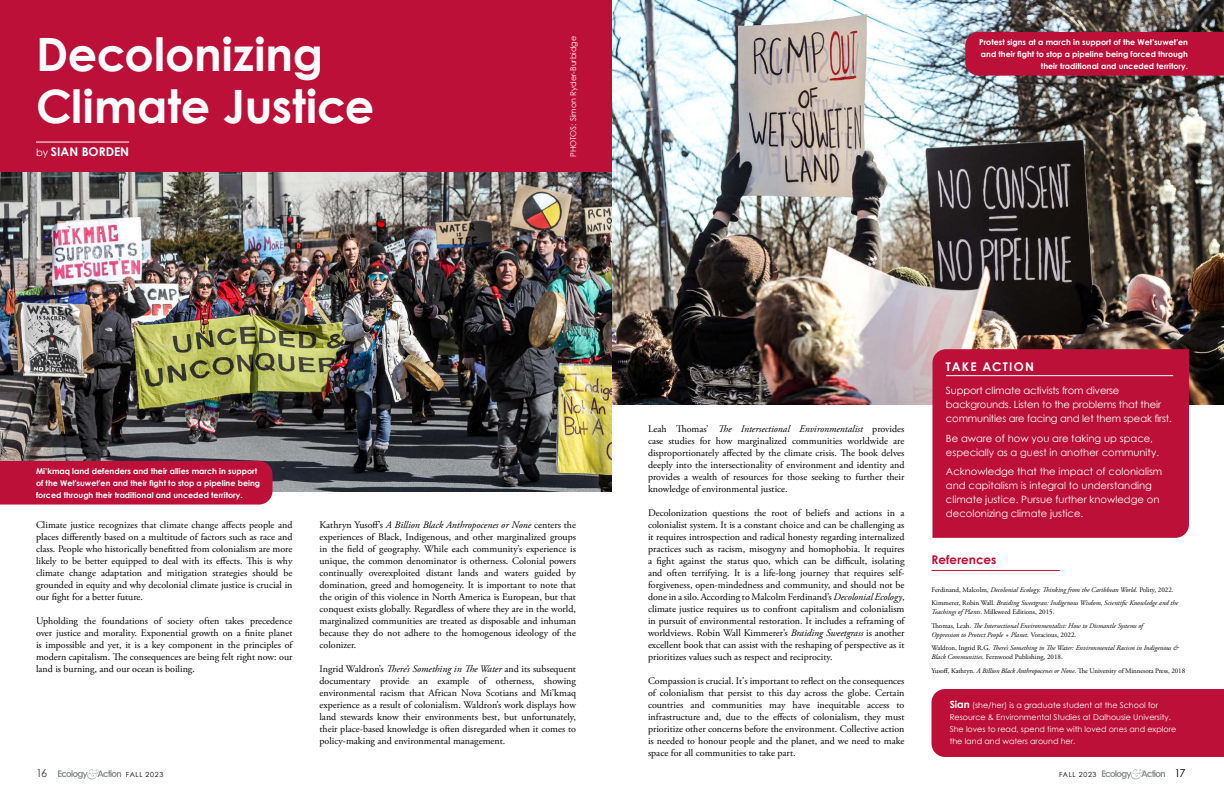
<style>
.page{position:relative;width:1224px;height:792px;background:#fff}
.page>*{position:absolute;margin:0;border:0;box-sizing:border-box;transform-origin:0 0}
.Article_Titles{font:700 46px/52px "Century Gothic";letter-spacing:-.005em;color:#fff}
.Article_Byline{font:700 12px "Century Gothic";color:#fff}
.Take_Action_Title{font:700 12px "Century Gothic";letter-spacing:.1em;color:#fff}
.Article_SubHeaders{font:700 12px "Century Gothic";color:#bd1039}
.t1{font:11px "Century Gothic";color:#414042}
.t2{font:11px "Century Gothic";color:#000}
.t3{font:10px/12px "Adobe Garamond Pro";color:#000;text-align:justify}
.Article_Box_out{font:10px/14px "Century Gothic";color:#fff}
.Artwork_Credit{font:700 8px/12px "Century Gothic";color:#fff;text-align:right}
.Article_Bio{font:8px/12px "Century Gothic";color:#fff}
.Artwork_Credit-2{font:8px "Century Gothic";color:#fff}
.Article_Footnotes{font:italic 7px/9px "Adobe Garamond Pro";color:#000}
.Article_Footnotes-2{font:7px "Adobe Garamond Pro";letter-spacing:-.01em;color:#000}
.t4{font:7px "Century Gothic";letter-spacing:.095em;color:#000}
.s1{font-weight:400;font-size:10px}
.s2{font-style:italic}
.s3{font-style:normal}
.s4{font-weight:700;font-size:10px}
</style>
<div class="page">
<div style="left:0;top:0;width:612px;height:172px;background:#bd1039"></div>
<img style="left:0;top:172px;width:612px;height:320px">
<img style="left:612px;top:0;width:612px;height:405px">
<svg style="left:58px;top:769px;width:63px;height:10px"></svg>
<svg style="left:1102px;top:769px;width:63px;height:10px"></svg>
<hr style="left:36px;top:142px;width:93px;height:1px;background:#fff">
<div style="left:932px;top:689px;width:292px;height:68px;background:#bd1039"></div>
<div style="left:932px;top:349px;width:257px;height:189px;background:#bd1039"></div>
<hr style="left:946px;top:375px;width:227px;height:1px;background:#fff">
<hr style="left:932px;top:570px;width:128px;height:1px;background:#bd1039">
<div style="left:965px;top:32px;width:259px;height:44px;background:#bd1039"></div>
<div style="left:0;top:461px;width:272px;height:44px;background:#bd1039"></div>
<p class="Article_Titles" style="left:36px;top:27px;width:340px">Decolonizing<br>Climate Justice</p>
<p class="Article_Byline" style="left:36px;top:144px;width:95px"><span class="s1">by</span> SIAN BORDEN</p>
<p class="Artwork_Credit-2" style="left:568px;top:157px;width:123px;rotate:-90deg">PHOTOS: Simon Ryder-Burbidge</p>
<p class="Artwork_Credit" style="left:979px;top:36px;width:210px">Protest signs at a march in support of the Wet'suwet'en and their fight to stop a pipeline being forced through their traditional and unceded territory.</p>
<p class="Artwork_Credit" style="left:36px;top:465px;width:226px;text-align:left">Mi’kmaq land defenders and their allies march in support of the Wet'suwet'en and their fight to stop a pipeline being forced through their traditional and unceded territory.</p>
<p class="t3" style="left:36px;top:519px;width:258px">Climate justice recognizes that climate change affects people and places differently based on a multitude of factors such as race and class. People who historically benefitted from colonialism are more likely to be better equipped to deal with its effects. This is why climate change adaptation and mitigation strategies should be grounded in equity and why decolonial climate justice is crucial in our fight for a better future.</p>
<p class="t3" style="left:36px;top:615px;width:258px">Upholding the foundations of society often takes precedence over justice and morality. Exponential growth on a finite planet is impossible and yet, it is a key component in the principles of modern capitalism. The consequences are being felt right now: our land is burning, and our ocean is boiling.</p>
<p class="t3" style="left:320px;top:519px;width:258px">Kathryn Yusoff’s <span class="s2">A Billion Black Anthropocenes or None</span> centers the experiences of Black, Indigenous, and other marginalized groups in the field of geography. While each community’s experience is unique, the common denominator is otherness. Colonial powers continually overexploited distant lands and waters guided by domination, greed and homogeneity. It is important to note that the origin of this violence in North America is European, but that conquest exists globally. Regardless of where they are in the world, marginalized communities are treated as disposable and inhuman because they do not adhere to the homogenous ideology of the colonizer.</p>
<p class="t3" style="left:320px;top:663px;width:258px">Ingrid Waldron’s <span class="s2">There’s Something in The Water</span> and its subsequent documentary provide an example of otherness, showing environmental racism that African Nova Scotians and Mi’kmaq experience as a result of colonialism. Waldron’s work displays how land stewards know their environments best, but unfortunately, their place-based knowledge is often disregarded when it comes to policy-making and environmental management.</p>
<p class="t3" style="left:648px;top:423px;width:258px">Leah Thomas’ <span class="s2">The Intersectional Environmentalist</span> provides case studies for how marginalized communities worldwide are disproportionately affected by the climate crisis. The book delves deeply into the intersectionality of environment and identity and provides a wealth of resources for those seeking to further their knowledge of environmental justice.</p>
<p class="t3" style="left:648px;top:507px;width:258px">Decolonization questions the root of beliefs and actions in a colonialist system. It is a constant choice and can be challenging as it requires introspection and radical honesty regarding internalized practices such as racism, misogyny and homophobia. It requires a fight against the status quo, which can be difficult, isolating and often terrifying. It is a life-long journey that requires self&shy;forgiveness, open-mindedness and community, and should not be done in a silo. According to Malcolm Ferdinand’s <span class="s2">Decolonial Ecology</span>, climate justice requires us to confront capitalism and colonialism in pursuit of environmental restoration. It includes a reframing of worldviews. Robin Wall Kimmerer’s <span class="s2">Braiding Sweetgrass</span> is another excellent book that can assist with the reshaping of perspective as it prioritizes values such as respect and reciprocity.</p>
<p class="t3" style="left:648px;top:675px;width:258px">Compassion is crucial. It's important to reflect on the consequences of colonialism that persist to this day across the globe. Certain countries and communities may have inequitable access to infrastructure and, due to the effects of colonialism, they must prioritize other concerns before the environment. Collective action is needed to honour people and the planet, and we need to make space for all communities to take part.</p>
<p class="Take_Action_Title" style="left:946px;top:359px;width:90px">TAKE ACTION</p>
<p class="Article_Box_out" style="left:946px;top:383px;width:227px">Support climate activists from diverse backgrounds. Listen to the problems that their communities are facing and let them speak first.</p>
<p class="Article_Box_out" style="left:946px;top:431px;width:215px">Be aware of how you are taking up space, especially as a guest in another community.</p>
<p class="Article_Box_out" style="left:946px;top:465px;width:218px">Acknowledge that the impact of colonialism and capitalism is integral to understanding climate justice. Pursue further knowledge on decolonizing climate justice.</p>
<p class="Article_SubHeaders" style="left:932px;top:552px;width:66px">References</p>
<p class="Article_Footnotes" style="left:932px;top:585px;width:244px"><span class="s3">Ferdinand, Malcolm,</span> Decolonial Ecology: Thinking from the Caribbean World<span class="s3">. Polity, 2022.</span></p>
<p class="Article_Footnotes" style="left:931px;top:599px;width:248px"><span class="s3">Kimmerer, Robin Wall.</span> Braiding Sweetgrass: Indigenous Wisdom, Scientific Knowledge and the<br>Teachings of Plants<span class="s3">. Milkweed Editions, 2015.</span></p>
<p class="Article_Footnotes" style="left:931px;top:621px;width:213px"><span class="s3">Thomas, Leah.</span> The Intersectional Environmentalist: How to Dismantle Systems of<br>Oppression to Protect People + Planet<span class="s3">. Voracious, 2022.</span></p>
<p class="Article_Footnotes" style="left:931px;top:644px;width:249px"><span class="s3">Waldron, Ingrid R.G.</span> There’s Something in The Water: Environmental Racism in Indigenous &amp;<br>Black Communities<span class="s3">. Fernwood Publishing, 2018.</span></p>
<p class="Article_Footnotes-2" style="left:931px;top:666px;width:255px">Yusoff, Kathryn. <span class="s2">A Billion Black Anthropocenes or None</span>. The University of Minnesota Press, 2018</p>
<p class="Article_Bio" style="left:950px;top:698px;width:228px"><span class="s4">Sian</span> (she/her) is a graduate student at the School for Resource &amp; Environmental Studies at Dalhousie University.<br>She loves to read, spend time with loved ones and explore the land and waters around her.</p>
<p class="t1" style="left:36px;top:766px;width:13px">16</p>
<p class="t4" style="left:126px;top:770px;width:39px">FALL 2023</p>
<p class="t4" style="left:1059px;top:770px;width:39px">FALL 2023</p>
<p class="t2" style="left:1175px;top:766px;width:13px">17</p>
</div>
